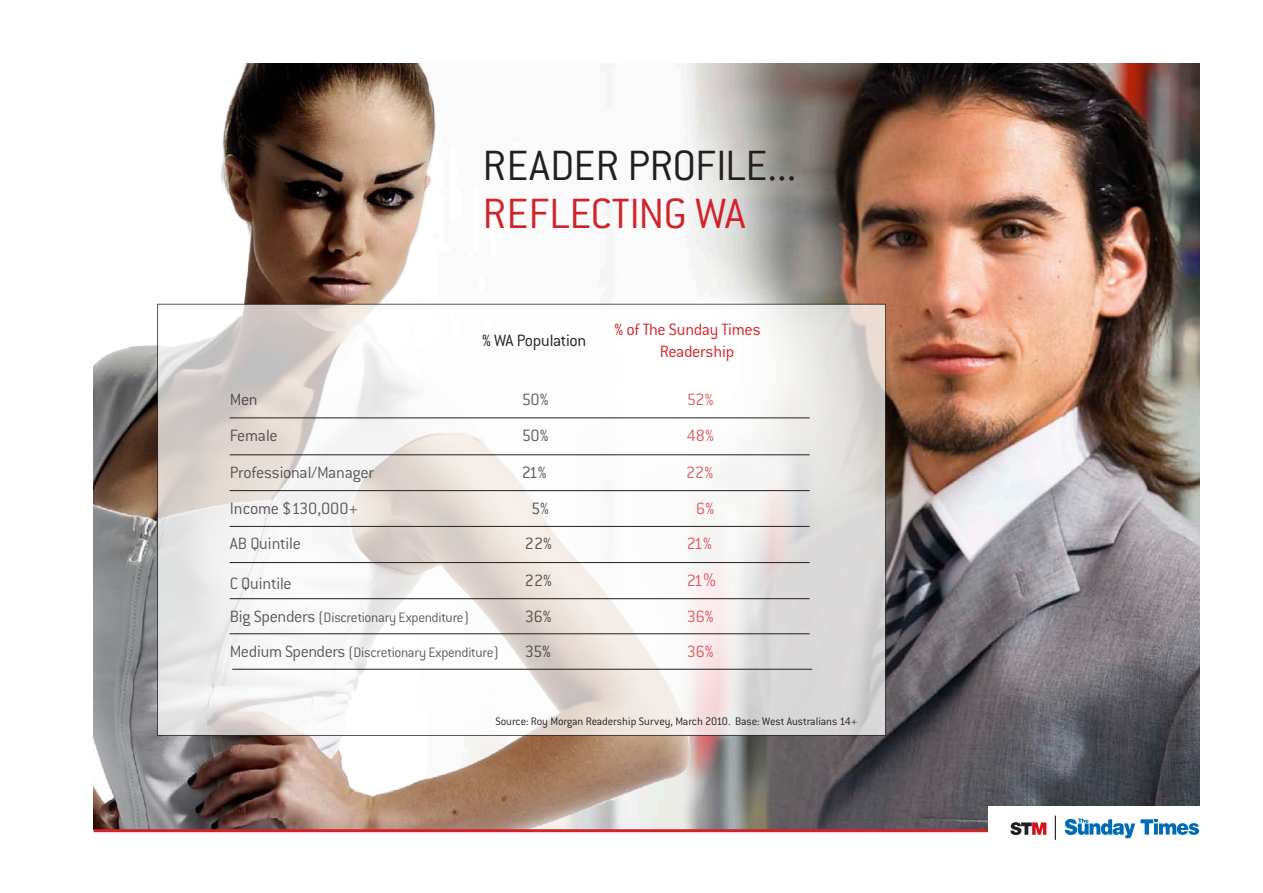
<style>
.page{position:relative;width:1263px;height:893px;background:#fff}
.page>*{position:absolute;margin:0;border:0;box-sizing:border-box;transform-origin:0 0}
.t1{font:300 46.5px/48px "Conduit ITC";letter-spacing:-.015em;color:#d1232a}
.t2{font:300 46.5px "Conduit ITC";color:#231f20}
.t3{font:300 18px "Conduit ITC";letter-spacing:-.015em;color:#231f20}
.t4{font:300 18px "Conduit ITC";letter-spacing:-.02em;color:#d1232a}
.t5{font:300 15px "Conduit ITC";letter-spacing:-.015em;color:#231f20}
.t6{font:300 12px "Conduit ITC";letter-spacing:-.005em;color:#231f20}
.s1{color:#231f20}
.s2{font-family:"Helvetica Neue LT";font-stretch:condensed}
.s3{font-size:18px}
</style>
<div class="page">
<img style="left:807px;top:64px;width:392px;height:765px">
<img style="left:94px;top:64px;width:713px;height:765px">
<svg style="left:159px;top:306px;width:725px;height:428px"></svg>
<hr style="left:230px;top:418px;width:580px;height:1px;background:#231f20">
<hr style="left:230px;top:455px;width:580px;height:1px;background:#231f20">
<hr style="left:230px;top:490px;width:580px;height:1px;background:#231f20">
<hr style="left:230px;top:526px;width:580px;height:1px;background:#231f20">
<hr style="left:230px;top:562px;width:580px;height:1px;background:#231f20">
<hr style="left:230px;top:633px;width:580px;height:1px;background:#231f20">
<hr style="left:232px;top:669px;width:580px;height:1px;background:#231f20">
<hr style="left:230px;top:598px;width:580px;height:1px;background:#231f20">
<hr style="left:94px;top:829px;width:1105px;height:3px;background:#d1232a">
<div style="left:989px;top:807px;width:274px;height:86px;background:#fff"></div>
<svg style="left:1065px;top:819px;width:134px;height:19px"></svg>
<svg style="left:1010px;top:822px;width:36px;height:13px"></svg>
<svg style="left:1055px;top:816px;width:1px;height:24px"></svg>
<p class="t2" style="left:483px;top:140px;width:186px">Reader profi</p>
<p class="t1" style="left:483px;top:142px;width:315px;text-indent:243px"><span class="s1">le... </span>r eflectin g WA</p>
<p class="t3" style="left:482px;top:330px;width:106px">% WA Population</p>
<p class="t4" style="left:615px;top:320px;width:147px">% of The Sunday Times</p>
<p class="t4" style="left:660px;top:341px;width:76px">Readership</p>
<p class="t3" style="left:230px;top:390px;width:29px">Men</p>
<p class="t3" style="left:522px;top:390px;width:28px">50%</p>
<p class="t4" style="left:687px;top:390px;width:28px">52%</p>
<p class="t3" style="left:230px;top:426px;width:49px">Female</p>
<p class="t3" style="left:522px;top:426px;width:28px">50%</p>
<p class="t4" style="left:687px;top:426px;width:29px">48%</p>
<p class="t3" style="left:230px;top:462px;width:146px">Professional/Manager</p>
<p class="t3" style="left:522px;top:462px;width:26px">21%</p>
<p class="t4" style="left:686px;top:462px;width:29px">22%</p>
<p class="t3" style="left:230px;top:498px;width:130px">Income $130,000+</p>
<p class="t3" style="left:531px;top:498px;width:19px">5%</p>
<p class="t4" style="left:696px;top:498px;width:19px">6%</p>
<p class="t3" style="left:230px;top:534px;width:73px">AB Quintile</p>
<p class="t3" style="left:525px;top:534px;width:29px">22%</p>
<p class="t4" style="left:687px;top:534px;width:26px">21%</p>
<p class="t3" style="left:230px;top:573px;width:64px">C Quintile</p>
<p class="t3" style="left:525px;top:570px;width:29px">22%</p>
<p class="t4" style="left:687px;top:570px;width:31px">21<span class="s2">%</span></p>
<p class="t5" style="left:230px;top:609px;width:241px"><span class="s3">Big Spenders</span> (Discretionary Expenditure)</p>
<p class="t3" style="left:525px;top:606px;width:28px">36%</p>
<p class="t4" style="left:687px;top:606px;width:28px">36%</p>
<p class="t5" style="left:230px;top:644px;width:271px"><span class="s3">Medium Spenders</span> (Discretionary Expenditure)</p>
<p class="t3" style="left:525px;top:641px;width:28px">35%</p>
<p class="t4" style="left:687px;top:641px;width:28px">36%</p>
<p class="t6" style="left:495px;top:715px;width:363px">Source: Roy Morgan Readership Survey, March 2010. Base: West Australians 14+</p>
</div>
